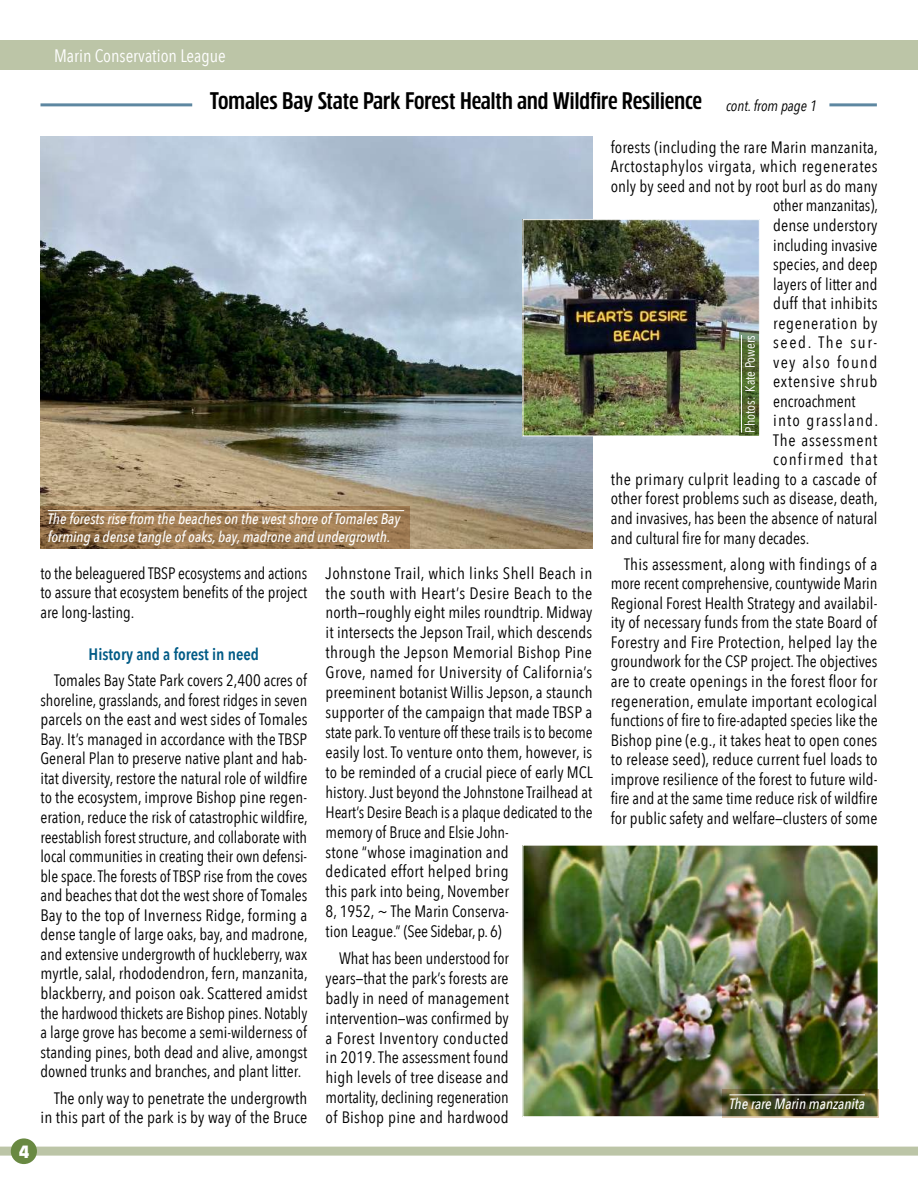
<style>
.page{position:relative;width:918px;height:1188px;background:#fff}
.page>*{position:absolute;margin:0;border:0;box-sizing:border-box;transform-origin:0 0}
.t1{font:700 24px "Rockeby Cd";color:#000}
.t2{font:18px "Avenir Next Condensed";color:#fff}
.t3{font:16.5px/19.5px "Avenir Next Condensed";letter-spacing:.005em;color:#000;text-align:justify}
.t4{font:16.5px "Avenir Next Condensed";letter-spacing:.03em;color:#000}
.t5{font:16.5px "Avenir Next Condensed";letter-spacing:.025em;color:#000}
.t6{font:16.5px "Avenir Next Condensed";letter-spacing:.07em;color:#000}
.t7{font:600 16.5px "Avenir Next Condensed";color:#005b86}
.t8{font:16.5px "Avenir Next Condensed";letter-spacing:.04em;color:#000}
.t9{font:16.5px "Avenir Next Condensed";letter-spacing:.045em;color:#000}
.t10{font:16.5px "Avenir Next Condensed";letter-spacing:.05em;color:#000}
.t11{font:16.5px "Avenir Next Condensed";letter-spacing:.095em;color:#000}
.t12{font:16.5px "Avenir Next Condensed";letter-spacing:.075em;color:#000}
.t13{font:900 16.5px "Antique Olive Std";color:#fff}
.t14{font:italic 500 15px/18px "Avenir Next Condensed";color:#fff}
.t15{font:italic 15px "Avenir Next Condensed";color:#000}
.t16{font:13.5px "Avenir Next Condensed";color:#fff}
</style>
<div class="page">
<div style="left:0;top:1147px;width:918px;height:9px;background:#bcc5a7"></div>
<div style="left:11px;top:1138px;width:26px;height:26px;background:#698942;border-radius:50%"></div>
<div style="left:0;top:40px;width:918px;height:30px;background:#bcc5a7"></div>
<img style="left:40px;top:136px;width:552px;height:413px">
<img style="left:525px;top:221px;width:233px;height:213px">
<div style="left:523px;top:219px;width:237px;height:217px;border:1px solid #fff"></div>
<img style="left:524px;top:847px;width:353px;height:268px">
<div style="left:522px;top:845px;width:357px;height:272px;border:1px solid #fff"></div>
<hr style="left:40px;top:103px;width:152px;height:3px;background:#5d87a1">
<hr style="left:829px;top:103px;width:48px;height:3px;background:#5d87a1">
<svg style="left:40px;top:506px;width:370px;height:43px;background:#9a774f"></svg>
<hr style="left:48px;top:510px;width:356px;height:1px;background:#fff">
<svg style="left:723px;top:1089px;width:156px;height:28px;background:#474925"></svg>
<hr style="left:729px;top:1094px;width:136px;height:1px;background:#fff">
<svg style="left:740px;top:332px;width:19px;height:104px;background:#536c33"></svg>
<hr style="left:741px;top:335px;width:1px;height:98px;background:#fff">
<p class="t13" style="left:19px;top:1142px;width:12px">4</p>
<p class="t2" style="left:54px;top:41px;width:173px">Marin Conservation League</p>
<h1 class="t1" style="left:210px;top:87px;width:493px">Tomales Bay State Park Forest Health and Wildfire Resilience</h1>
<p class="t15" style="left:726px;top:97px;width:92px">cont. from page 1</p>
<p class="t14" style="left:48px;top:510px;width:354px">The forests rise from the beaches on the west shore of Tomales Bay forming a dense tangle of oaks, bay, madrone and undergrowth.</p>
<p class="t3" style="left:40px;top:562px;width:268px">to the beleaguered TBSP ecosystems and actions to assure that ecosystem benefits of the project are long-lasting.</p>
<p class="t7" style="left:89px;top:640px;width:172px">History and a forest in need</p>
<p class="t3" style="left:40px;top:670px;width:269px;text-indent:14px">Tomales Bay State Park covers 2,400 acres of shoreline, grasslands, and forest ridges in seven parcels on the east and west sides of Tomales Bay. It’s managed in accordance with the TBSP General Plan to preserve native plant and hab&shy;itat diversity, restore the natural role of wildfire to the ecosystem, improve Bishop pine regen&shy;eration, reduce the risk of catastrophic wildfire, reestablish forest structure, and collaborate with local communities in creating their own defensi&shy;ble space. The forests of TBSP rise from the coves and beaches that dot the west shore of Tomales Bay to the top of Inverness Ridge, forming a dense tangle of large oaks, bay, and madrone, and extensive undergrowth of huckleberry, wax myrtle, salal, rhododendron, fern, manzanita, blackberry, and poison oak. Scattered amidst the hardwood thickets are Bishop pines. Notably a large grove has become a semi-wilderness of standing pines, both dead and alive, amongst downed trunks and branches, and plant litter.</p>
<p class="t3" style="left:40px;top:1087px;width:268px;text-align:right">The only way to penetrate the undergrowth in this part of the park is by way of the Bruce</p>
<p class="t3" style="left:326px;top:562px;width:269px;line-height:20px;text-align:left">Johnstone Trail, which links Shell Beach in the south with Heart’s Desire Beach to the north—roughly eight miles roundtrip. Midway it intersects the Jepson Trail, which descends through the Jepson Memorial Bishop Pine Grove, named for University of California’s preeminent botanist Willis Jepson, a staunch supporter of the campaign that made TBSP a state park. To venture off these trails is to become easily lost. To venture onto them, however, is to be reminded of a crucial piece of early MCL history. Just beyond the Johnstone Trailhead at Heart’s Desire Beach is a plaque dedicated to the memory of Bruce and Elsie John-<br>stone “whose imagination and<br>dedicated effort helped bring<br>this park into being, November<br>8, 1952, ~ The Marin Conserva-<br>tion League.” (See Sidebar, p. 6)</p>
<p class="t3" style="left:326px;top:947px;width:185px;line-height:20px;text-indent:14px">What has been understood for years—that the park’s forests are badly in need of management intervention—was confirmed by a Forest Inventory conducted in 2019. The assessment found high levels of tree disease and mortality, declining regeneration of Bishop pine and hardwood</p>
<p class="t3" style="left:611px;top:137px;width:269px">forests (including the rare Marin manzanita,</p>
<p class="t4" style="left:611px;top:153px;width:268px">Arctostaphylos virgata, which regenerates</p>
<p class="t3" style="left:611px;top:176px;width:268px">only by seed and not by root burl as do many</p>
<p class="t3" style="left:773px;top:195px;width:106px">other manzanitas),</p>
<p class="t3" style="left:773px;top:215px;width:106px">dense understory</p>
<p class="t3" style="left:773px;top:234px;width:106px">including invasive</p>
<p class="t3" style="left:773px;top:254px;width:106px">species, and deep</p>
<p class="t3" style="left:773px;top:273px;width:106px">layers of litter and</p>
<p class="t3" style="left:773px;top:293px;width:106px">duff that inhibits</p>
<p class="t8" style="left:773px;top:309px;width:106px">regeneration by</p>
<p class="t11" style="left:773px;top:328px;width:106px">seed. The sur-</p>
<p class="t12" style="left:773px;top:348px;width:106px">vey also found</p>
<p class="t9" style="left:773px;top:367px;width:106px">extensive shrub</p>
<p class="t3" style="left:773px;top:391px;width:84px">encroachment</p>
<p class="t6" style="left:773px;top:406px;width:106px">into grassland.</p>
<p class="t10" style="left:773px;top:426px;width:106px">The assessment</p>
<p class="t6" style="left:773px;top:446px;width:106px">confirmed that</p>
<p class="t5" style="left:611px;top:465px;width:268px">the primary culprit leading to a cascade of</p>
<p class="t3" style="left:611px;top:488px;width:269px">other forest problems such as disease, death,</p>
<p class="t3" style="left:611px;top:508px;width:268px">and invasives, has been the absence of natural</p>
<p class="t3" style="left:611px;top:527px;width:200px">and cultural fire for many decades.</p>
<p class="t3" style="left:611px;top:554px;width:268px;text-indent:14px">This assessment, along with findings of a more recent comprehensive, countywide Marin Regional Forest Health Strategy and availabil&shy;ity of necessary funds from the state Board of Forestry and Fire Protection, helped lay the groundwork for the CSP project. The objectives are to create openings in the forest floor for regeneration, emulate important ecological functions of fire to fire-adapted species like the Bishop pine (e.g., it takes heat to open cones to release seed), reduce current fuel loads to improve resilience of the forest to future wild&shy;fire and at the same time reduce risk of wildfire for public safety and welfare—clusters of some</p>
<p class="t16" style="left:739px;top:433px;width:99px;rotate:-90deg">Photos: Kate Powers</p>
<p class="t14" style="left:729px;top:1094px;width:137px">The rare Marin manzanita</p>
</div>
